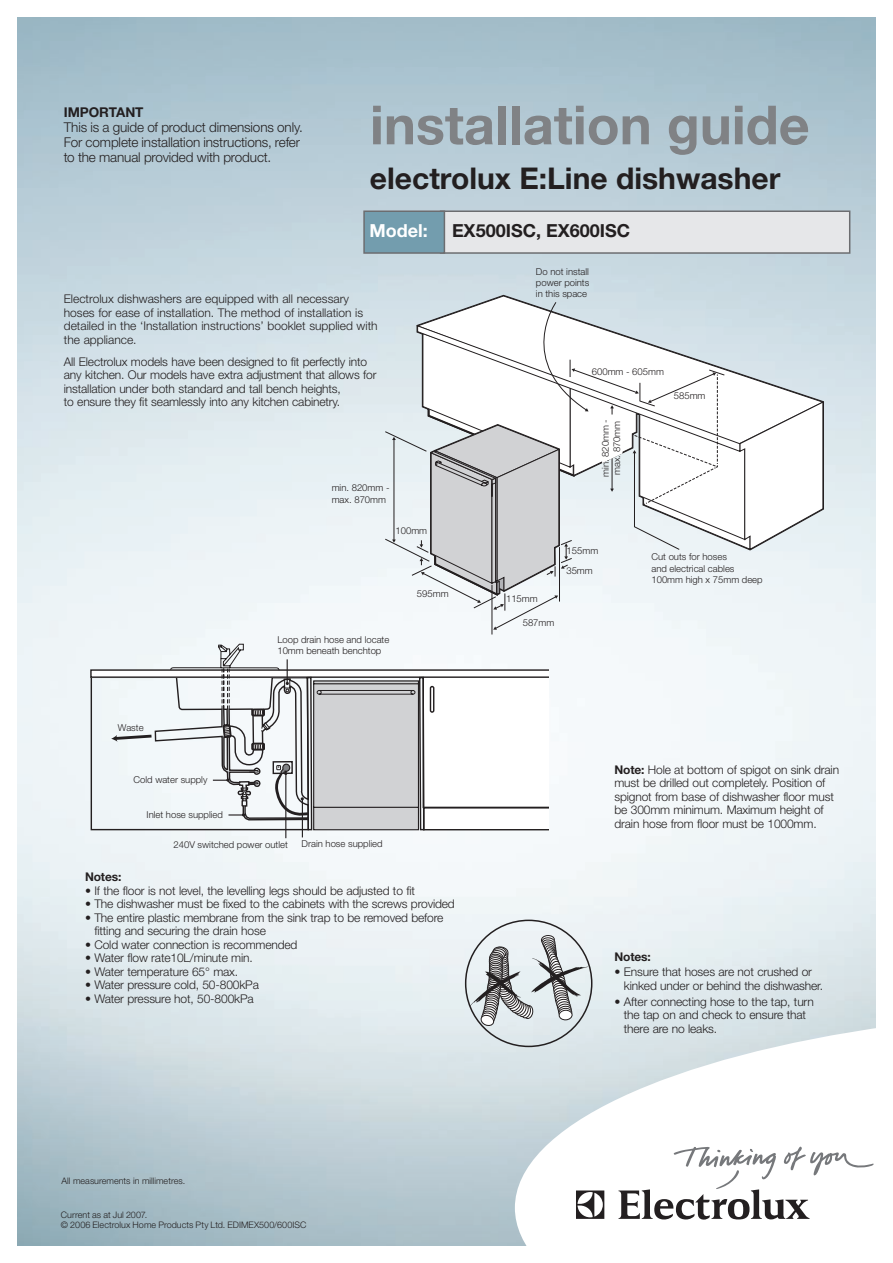
<style>
.page{position:relative;width:893px;height:1263px;background:#fff}
.page>*{position:absolute;margin:0;border:0;box-sizing:border-box;transform-origin:0 0}
.t1{font:700 54px "Helvetica Neue LT";color:#808285}
.t2{font:700 30px "Helvetica Neue LT";color:#231f20}
.t3{font:700 18px "Helvetica Neue LT";color:#231f20}
.t4{font:700 18px "Helvetica Neue LT";color:#fff}
.t5{font:300 13.5px/15px "Helvetica Neue LT";letter-spacing:-.01em;color:#231f20}
.t6{font:700 13.5px "Helvetica Neue LT";letter-spacing:-.005em;color:#231f20}
.t7{font:300 12px/13.5px "Helvetica Neue LT";letter-spacing:-.01em;color:#231f20}
.t8{font:700 12px "Helvetica Neue LT";letter-spacing:-.01em;color:#231f20}
.t9{font:300 9.45px/11.4px "Helvetica Neue";color:#231f20}
.t10{font:300 9px/10.8px "Helvetica Neue LT";color:#231f20}
.s1{font-weight:700}
</style>
<div class="page">
<img style="left:17px;top:17px;width:859px;height:1229px">
<svg style="left:515px;top:1026px;width:361px;height:220px"></svg>
<svg style="left:576px;top:1190px;width:28px;height:29px"></svg>
<svg style="left:618px;top:1146px;width:256px;height:73px"></svg>
<div style="left:441px;top:211px;width:409px;height:42px;background:#e6e7e9"></div>
<div style="left:440px;top:210px;width:410px;height:44px;border:2px solid #6c6d70"></div>
<div style="left:364px;top:211px;width:80px;height:42px;background:#739dae"></div>
<div style="left:363px;top:210px;width:82px;height:44px;border:2px solid #6c6d70"></div>
<div style="left:90px;top:635px;width:459px;height:222px;background:#f5f9fb"></div>
<svg style="left:90px;top:669px;width:80px;height:21px"></svg>
<svg style="left:170px;top:643px;width:379px;height:188px"></svg>
<svg style="left:61px;top:690px;width:354px;height:167px"></svg>
<div style="left:417px;top:295px;width:408px;height:15px;background:#d0dee5"></div>
<hr style="left:492px;top:585px;width:1px;height:49px;background:#231f20">
<svg style="left:824px;top:310px;width:11px;height:176px;background:#d6e3ea"></svg>
<svg style="left:384px;top:302px;width:440px;height:328px"></svg>
<div style="left:541px;top:935px;width:14px;height:10px;border:1px solid #231f20;border-radius:50%"></div>
<svg style="left:469px;top:937px;width:119px;height:89px;background:#bfc3c5"></svg>
<p class="t6" style="left:64px;top:104px;width:81px">IMPORTANT</p>
<p class="t5" style="left:64px;top:119px;width:241px">This is a guide of product dimensions only.<br>For complete installation instructions, refer to the manual provided with product.</p>
<h1 class="t1" style="left:370px;top:92px;width:441px">installation guide</h1>
<h2 class="t2" style="left:370px;top:160px;width:412px">electrolux E:Line dishwasher</h2>
<h3 class="t4" style="left:369px;top:219px;width:60px">Model:</h3>
<h3 class="t3" style="left:452px;top:219px;width:180px">EX500ISC, EX600ISC</h3>
<p class="t7" style="left:64px;top:292px;width:315px">Electrolux dishwashers are equipped with all necessary hoses for ease of installation. The method of installation is detailed in the ‘Installation instructions’ booklet supplied with the appliance.</p>
<p class="t7" style="left:64px;top:354px;width:314px">All Electrolux models have been designed to fit perfectly into any kitchen. Our models have extra adjustment that allows for installation under both standard and tall bench heights,<br>to ensure they fit seamlessly into any kitchen cabinetry.</p>
<p class="t9" style="left:332px;top:482px;width:59px">min. 820mm - max. 870mm</p>
<p class="t9" style="left:396px;top:525px;width:33px">100mm</p>
<p class="t9" style="left:118px;top:721px;width:27px">Waste</p>
<p class="t9" style="left:134px;top:773px;width:75px">Cold water supply</p>
<p class="t9" style="left:147px;top:809px;width:78px">Inlet hose supplied</p>
<p class="t9" style="left:277px;top:633px;width:113px">Loop drain hose and locate<br>10mm beneath benchtop</p>
<p class="t9" style="left:174px;top:838px;width:116px">240V switched power outlet</p>
<p class="t9" style="left:302px;top:837px;width:82px">Drain hose supplied</p>
<p class="t9" style="left:417px;top:588px;width:33px">595mm</p>
<p class="t8" style="left:85px;top:869px;width:38px">Notes:</p>
<p class="t7" style="left:85px;top:883px;width:331px">• If the floor is not level, the levelling legs should be adjusted to fit</p>
<p class="t7" style="left:85px;top:897px;width:371px">• The dishwasher must be fixed to the cabinets with the screws provided</p>
<p class="t7" style="left:94px;top:910px;width:350px;text-indent:-9px">• The entire plastic membrane from the sink trap to be removed before fitting and securing the drain hose</p>
<p class="t7" style="left:85px;top:937px;width:214px">• Cold water connection is recommended</p>
<p class="t7" style="left:85px;top:951px;width:169px">• Water flow rate10L/minute min.</p>
<p class="t7" style="left:85px;top:964px;width:155px">• Water temperature 65° max.</p>
<p class="t7" style="left:85px;top:978px;width:175px">• Water pressure cold, 50-800kPa</p>
<p class="t7" style="left:85px;top:991px;width:170px">• Water pressure hot, 50-800kPa</p>
<p class="t9" style="left:536px;top:265px;width:55px;text-align:justify">Do not install power points in this space</p>
<p class="t9" style="left:592px;top:366px;width:74px">600mm - 605mm</p>
<p class="t9" style="left:599px;top:477px;width:59px;rotate:-90deg">min. 820mm - max. 870mm</p>
<p class="t9" style="left:674px;top:390px;width:33px">585mm</p>
<p class="t9" style="left:506px;top:593px;width:33px">115mm</p>
<p class="t9" style="left:523px;top:617px;width:33px">587mm</p>
<p class="t9" style="left:567px;top:545px;width:33px">155mm</p>
<p class="t9" style="left:566px;top:564px;width:28px">35mm</p>
<p class="t9" style="left:651px;top:551px;width:113px">Cut outs for hoses<br>and electrical cables<br>100mm high x 75mm deep</p>
<p class="t7" style="left:614px;top:762px;width:226px"><span class="s1">Note:</span> Hole at bottom of spigot on sink drain must be drilled out completely. Position of spignot from base of dishwasher floor must be 300mm minimum. Maximum height of drain hose from floor must be 1000mm.</p>
<p class="t8" style="left:614px;top:949px;width:38px">Notes:</p>
<p class="t7" style="left:624px;top:965px;width:201px;text-indent:-9px">• Ensure that hoses are not crushed or kinked under or behind the dishwasher.</p>
<p class="t7" style="left:624px;top:994px;width:192px;text-indent:-9px">• After connecting hose to the tap, turn the tap on and check to ensure that there are no leaks.</p>
<p class="t10" style="left:62px;top:1175px;width:125px">All measurements in millimetres.</p>
<p class="t10" style="left:61px;top:1209px;width:247px">Current as at Jul 2007.<br>© 2006 Electrolux Home Products Pty Ltd. EDIMEX500/600ISC</p>
</div>
